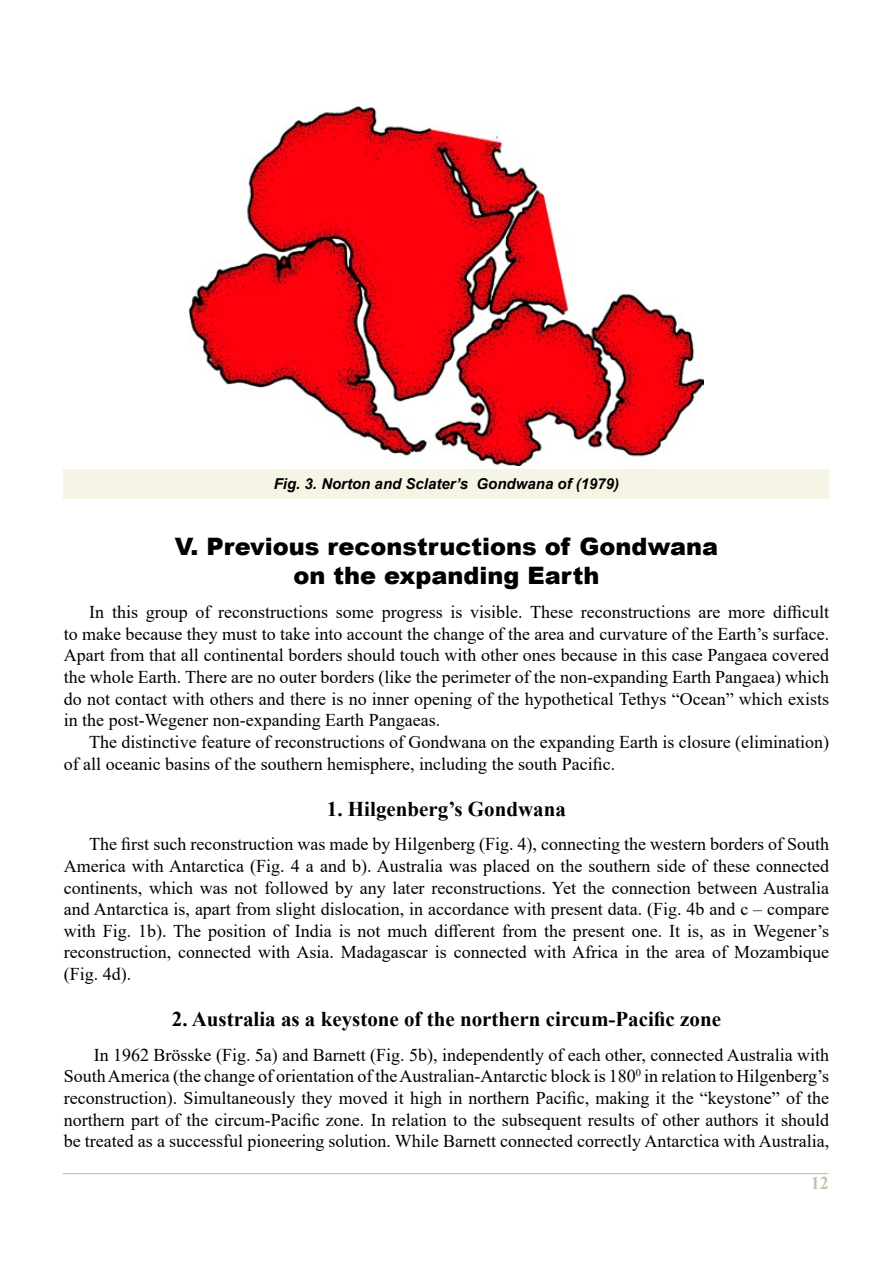
<style>
.page{position:relative;width:893px;height:1263px;background:#fff}
.page>*{position:absolute;margin:0;border:0;box-sizing:border-box;transform-origin:0 0}
.t1{font:900 24px/28.8px "Arial";color:#000;text-align:center}
.t2{font:700 21px "Times New Roman";color:#000}
.t3{font:18px/21.6px "Times New Roman";color:#000;text-align:justify}
.t4{font:700 18px "Times New Roman";color:#c6c3ac}
.t5{font:italic 700 15px "Arial";color:#000}
</style>
<div class="page">
<hr style="left:63px;top:1173px;width:765px;height:1px;background:#c6c3ac">
<img style="left:189px;top:106px;width:514px;height:359px">
<div style="left:64px;top:469px;width:765px;height:30px;background:#f6f4e5"></div>
<p class="t5" style="left:274px;top:474px;width:347px">Fig. 3. Norton and Sclater’s Gondwana of (1979)</p>
<h1 class="t1" style="left:175px;top:531px;width:545px">V. Previous reconstructions of Gondwana on the expanding Earth</h1>
<p class="t3" style="left:64px;top:601px;width:767px;text-indent:26px">In this group of reconstructions some progress is visible. These reconstructions are more difficult to make because they must to take into account the change of the area and curvature of the Earth’s surface.<br>Apart from that all continental borders should touch with other ones because in this case Pangaea covered the whole Earth. There are no outer borders (like the perimeter of the non-expanding Earth Pangaea) which do not contact with others and there is no inner opening of the hypothetical Tethys “Ocean” which exists in the post-Wegener non-expanding Earth Pangaeas.</p>
<p class="t3" style="left:64px;top:730px;width:767px;text-indent:26px">The distinctive feature of reconstructions of Gondwana on the expanding Earth is closure (elimination) of all oceanic basins of the southern hemisphere, including the south Pacific.</p>
<p class="t2" style="left:327px;top:794px;width:240px">1. Hilgenberg’s Gondwana</p>
<p class="t3" style="left:64px;top:833px;width:767px;text-indent:26px">The first such reconstruction was made by Hilgenberg (Fig. 4), connecting the western borders of South America with Antarctica (Fig. 4 a and b). Australia was placed on the southern side of these connected continents, which was not followed by any later reconstructions. Yet the connection between Australia and Antarctica is, apart from slight dislocation, in accordance with present data. (Fig. 4b and c – compare with Fig. 1b). The position of India is not much different from the present one. It is, as in Wegener’s reconstruction, connected with Asia. Madagascar is connected with Africa in the area of Mozambique (Fig. 4d).</p>
<p class="t2" style="left:172px;top:1004px;width:551px">2. Australia as a keystone of the northern circum-Pacific zone</p>
<p class="t3" style="left:64px;top:1043px;width:767px;text-indent:30px">In 1962 Brösske (Fig. 5a) and Barnett (Fig. 5b), independently of each other, connected Australia with SouthAmerica (the change of orientation of theAustralian-Antarctic block is 180<sup>0</sup> in relation to Hilgenberg’s reconstruction). Simultaneously they moved it high in northern Pacific, making it the “keystone” of the northern part of the circum-Pacific zone. In relation to the subsequent results of other authors it should be treated as a successful pioneering solution. While Barnett connected correctly Antarctica with Australia,</p>
<p class="t4" style="left:811px;top:1170px;width:19px">12</p>
</div>
